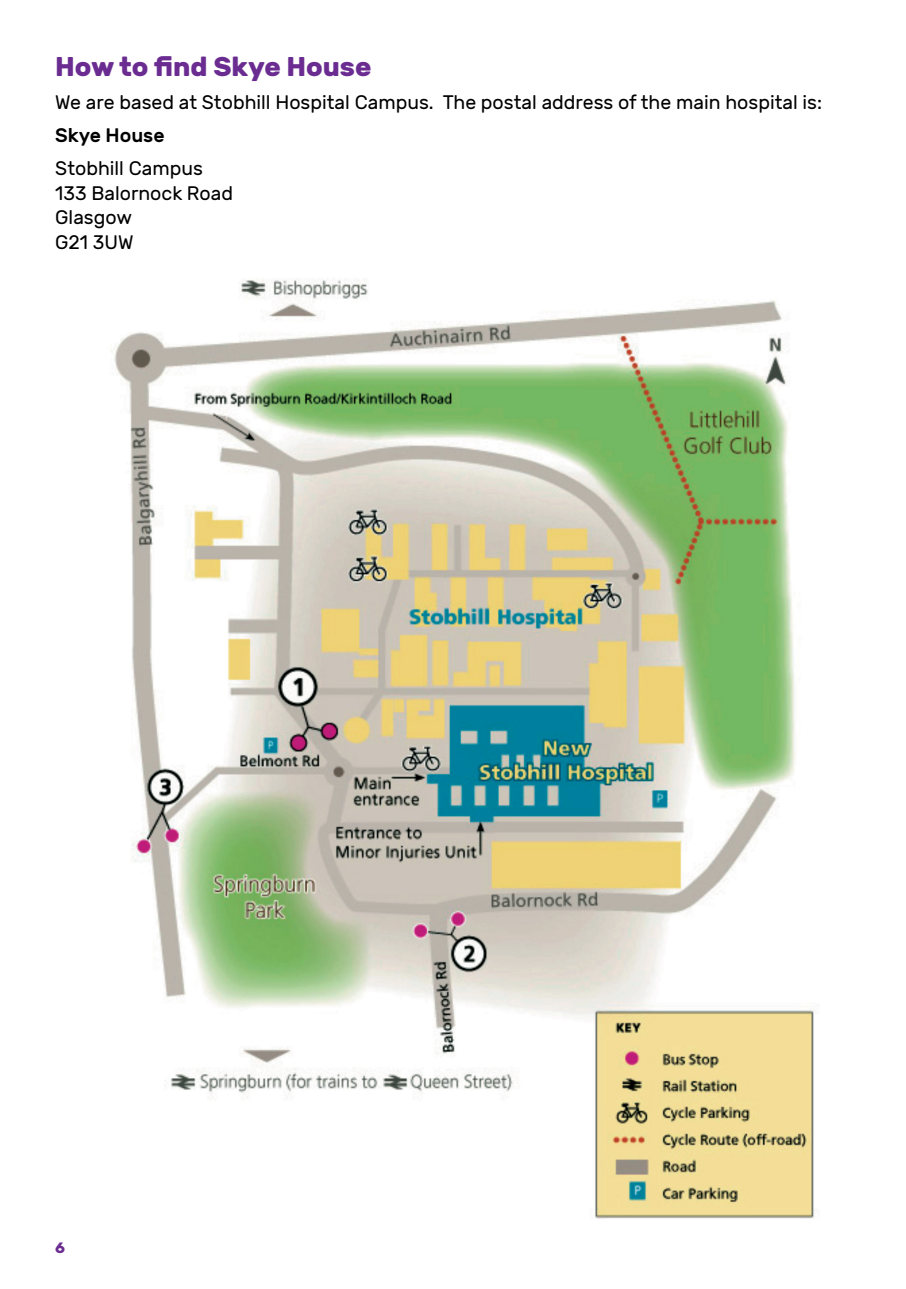
<style>
.page{position:relative;width:906px;height:1289px;background:#fff}
.page>*{position:absolute;margin:0;border:0;box-sizing:border-box;transform-origin:0 0}
.t1{font:700 27px "Rubik";color:#6a2c91}
.t2{font:19.5px/24.6px "Rubik";color:#000}
.t3{font:500 19.5px "Rubik";color:#000}
.t4{font:700 15px "Rubik";color:#6a2c91}
</style>
<div class="page">
<img style="left:111px;top:278px;width:708px;height:941px">
<h1 class="t1" style="left:55px;top:50px;width:318px">How to find Skye House</h1>
<p class="t2" style="left:55px;top:90px;width:768px">We are based at Stobhill Hospital Campus. The postal address of the main hospital is:</p>
<p class="t3" style="left:55px;top:124px;width:111px">Skye House</p>
<p class="t2" style="left:55px;top:156px;width:179px">Stobhill Campus<br>133 Balornock Road<br>Glasgow<br>G21 3UW</p>
<p class="t4" style="left:55px;top:1239px;width:11px">6</p>
</div>
